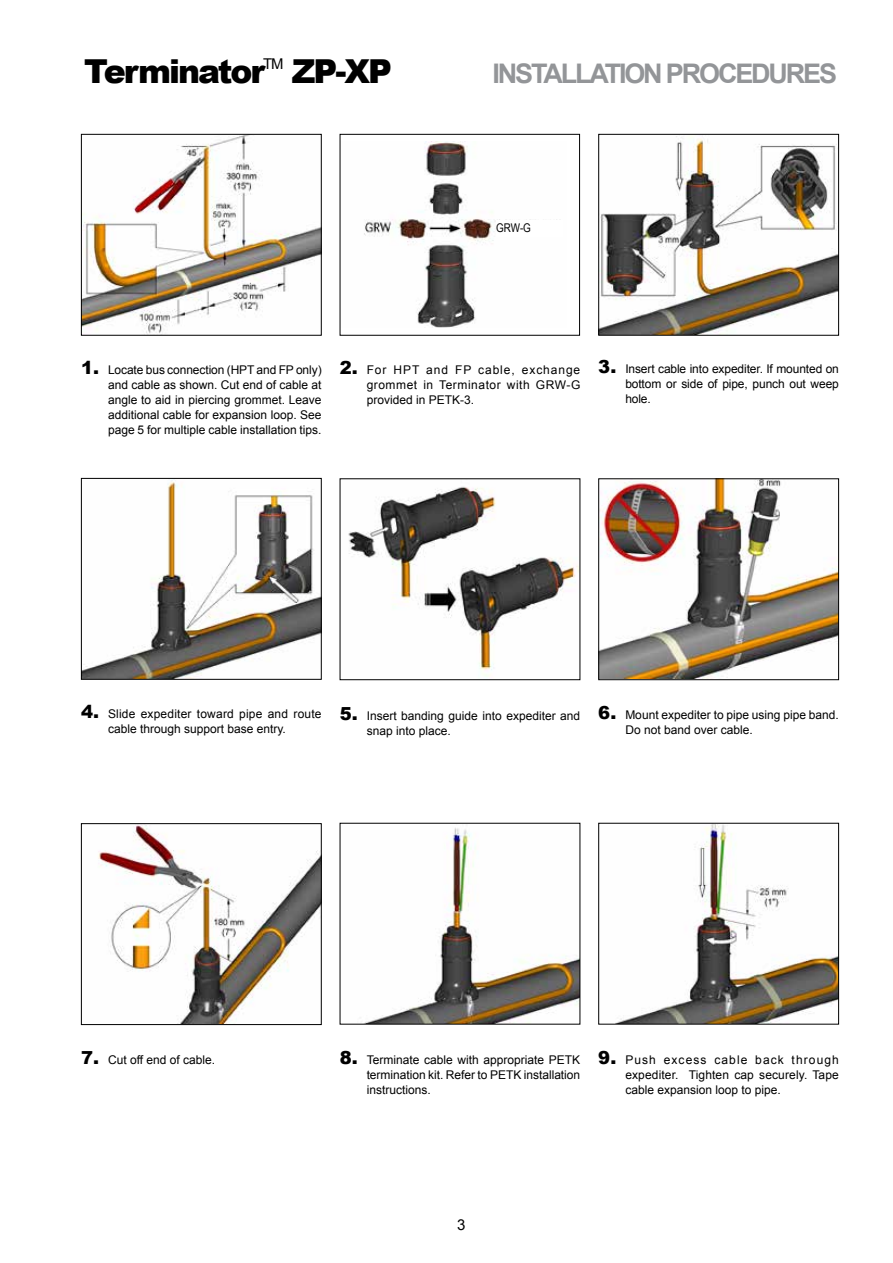
<style>
.page{position:relative;width:893px;height:1263px;background:#fff}
.page>*{position:absolute;margin:0;border:0;box-sizing:border-box;transform-origin:0 0}
.t1{font:900 33px "Arial";letter-spacing:-.06em;color:#000}
.t2{font:700 27px "Arial";letter-spacing:-.08em;color:#939598}
.t3{font:15px "Arial";color:#000}
.t4{font:14.85px "Arial";color:#000}
.t5{font:12px/15px "Arial";color:#000;text-align:justify}
.t6{font:12px "Arial Narrow";color:#000}
.s1{font-weight:900;font-size:18px}
</style>
<div class="page">
<img style="left:83px;top:136px;width:237px;height:198px">
<div style="left:81px;top:134px;width:241px;height:202px;border:1px solid #000"></div>
<img style="left:600px;top:136px;width:237px;height:198px">
<div style="left:598px;top:134px;width:241px;height:202px;border:1px solid #000"></div>
<img style="left:83px;top:480px;width:237px;height:198px">
<div style="left:81px;top:478px;width:241px;height:202px;border:1px solid #000"></div>
<img style="left:348px;top:486px;width:230px;height:191px">
<img style="left:600px;top:480px;width:237px;height:198px">
<div style="left:598px;top:478px;width:241px;height:202px;border:1px solid #000"></div>
<img style="left:98px;top:825px;width:222px;height:198px">
<div style="left:81px;top:823px;width:241px;height:202px;border:1px solid #000"></div>
<img style="left:367px;top:828px;width:211px;height:194px">
<img style="left:618px;top:825px;width:219px;height:197px">
<div style="left:598px;top:823px;width:241px;height:201px;border:1px solid #000"></div>
<img style="left:364px;top:142px;width:193px;height:186px">
<div style="left:340px;top:134px;width:240px;height:202px;border:1px solid #000"></div>
<div style="left:496px;top:220px;width:67px;height:16px;background:#fff"></div>
<p class="t4" style="left:263px;top:54px;width:22px">TM</p>
<h1 class="t1" style="left:292px;top:47px;width:102px">ZP-XP</h1>
<h2 class="t2" style="left:493px;top:55px;width:346px">INSTALLATION PROCEDURES</h2>
<h1 class="t1" style="left:84px;top:47px;width:183px">Terminator</h1>
<p class="t6" style="left:496px;top:219px;width:36px">GRW-G</p>
<p class="t5" style="left:108px;top:362px;width:215px;text-indent:-27px"><span class="s1">1.</span> Locate bus connection (HPT and FP only) and cable as shown. Cut end of cable at angle to aid in piercing grommet. Leave additional cable for expansion loop. See page 5 for multiple cable installation tips.</p>
<p class="t5" style="left:367px;top:362px;width:215px;text-indent:-27px"><span class="s1">2.</span> For HPT and FP cable, exchange grommet in Terminator with GRW-G provided in PETK-3.</p>
<p class="t5" style="left:625px;top:362px;width:215px;text-indent:-27px"><span class="s1">3.</span> Insert cable into expediter. If mounted on bottom or side of pipe, punch out weep hole.</p>
<p class="t5" style="left:108px;top:706px;width:215px;text-indent:-27px"><span class="s1">4.</span> Slide expediter toward pipe and route cable through support base entry.</p>
<p class="t5" style="left:367px;top:709px;width:215px;text-indent:-27px"><span class="s1">5.</span> Insert banding guide into expediter and snap into place.</p>
<p class="t5" style="left:625px;top:708px;width:215px;text-indent:-27px"><span class="s1">6.</span> Mount expediter to pipe using pipe band.<br>Do not band over cable.</p>
<p class="t5" style="left:81px;top:1052px;width:136px"><span class="s1">7.</span> Cut off end of cable.</p>
<p class="t5" style="left:367px;top:1052px;width:215px;text-indent:-27px"><span class="s1">8.</span> Terminate cable with appropriate PETK termination kit. Refer to PETK installation instructions.</p>
<p class="t5" style="left:625px;top:1052px;width:215px;text-indent:-27px"><span class="s1">9.</span> Push excess cable back through expediter. Tighten cap securely. Tape cable expansion loop to pipe.</p>
<p class="t3" style="left:457px;top:1215px;width:10px">3</p>
</div>
